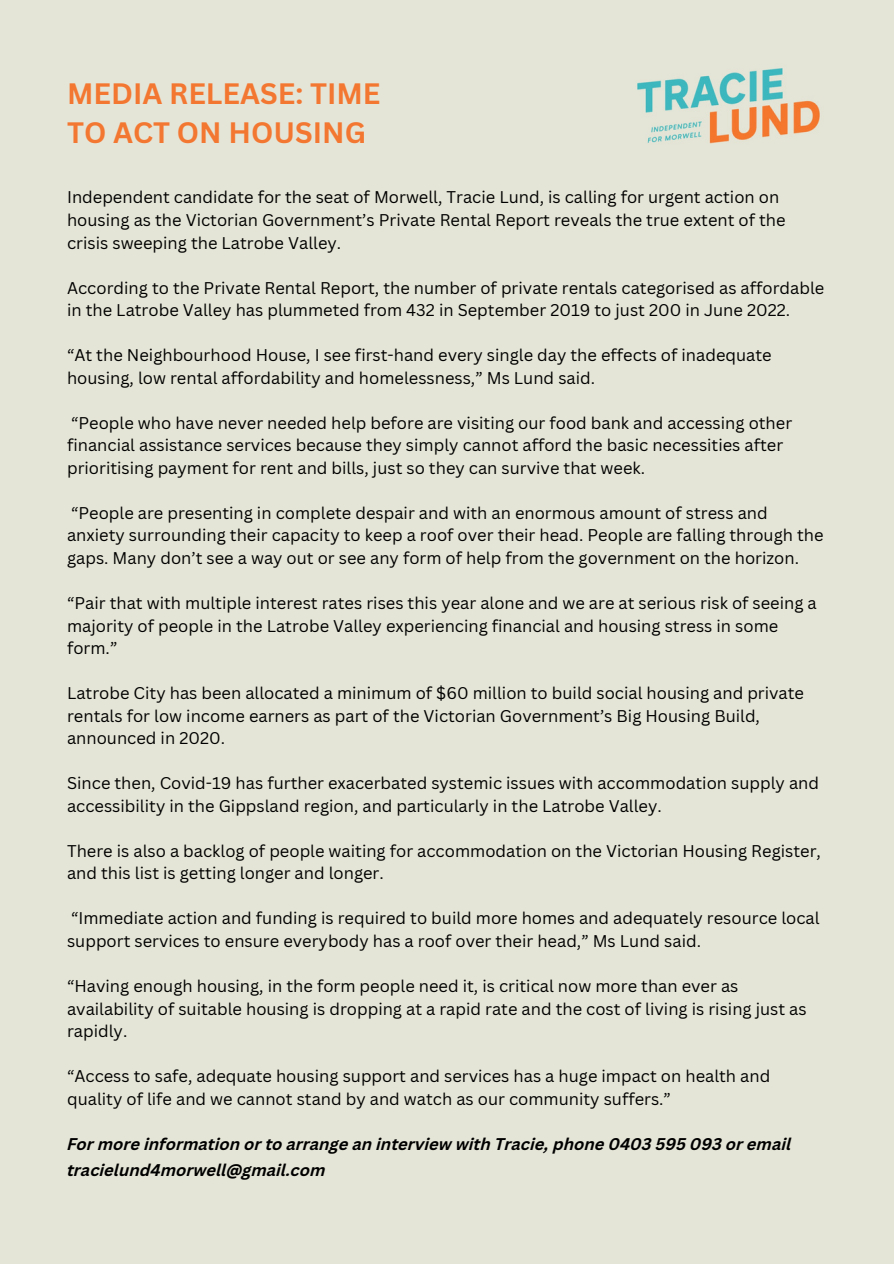
<style>
.page{position:relative;width:894px;height:1264px;background:#fff}
.page>*{position:absolute;margin:0;border:0;box-sizing:border-box;transform-origin:0 0}
.t1{font:700 28.65px/39.5px "Canva Sans";color:#f37731}
.t2{font:16.5px/22.5px "Canva Sans";color:#000}
.t3{font:italic 700 16.5px/26px "Canva Sans";color:#000}
</style>
<div class="page">
<div style="left:0;top:0;width:893px;height:1263px;background:#e5e5d7"></div>
<img style="left:637px;top:68px;width:183px;height:76px">
<h1 class="t1" style="left:67px;top:73px;width:315px">MEDIA RELEASE: TIME<br>TO ACT ON HOUSING</h1>
<p class="t2" style="left:67px;top:186px;width:720px">Independent candidate for the seat of Morwell, Tracie Lund, is calling for urgent action on housing as the Victorian Government’s Private Rental Report reveals the true extent of the crisis sweeping the Latrobe Valley.</p>
<p class="t2" style="left:67px;top:276px;width:758px">According to the Private Rental Report, the number of private rentals categorised as affordable in the Latrobe Valley has plummeted from 432 in September 2019 to just 200 in June 2022.</p>
<p class="t2" style="left:67px;top:343px;width:706px">“At the Neighbourhood House, I see first-hand every single day the effects of inadequate housing, low rental affordability and homelessness,” Ms Lund said.</p>
<p class="t2" style="left:67px;top:411px;width:726px">“People who have never needed help before are visiting our food bank and accessing other financial assistance services because they simply cannot afford the basic necessities after prioritising payment for rent and bills, just so they can survive that week.</p>
<p class="t2" style="left:67px;top:501px;width:757px">“People are presenting in complete despair and with an enormous amount of stress and anxiety surrounding their capacity to keep a roof over their head. People are falling through the gaps. Many don’t see a way out or see any form of help from the government on the horizon.</p>
<p class="t2" style="left:67px;top:591px;width:751px">“Pair that with multiple interest rates rises this year alone and we are at serious risk of seeing a majority of people in the Latrobe Valley experiencing financial and housing stress in some form.”</p>
<p class="t2" style="left:67px;top:681px;width:738px">Latrobe City has been allocated a minimum of $60 million to build social housing and private rentals for low income earners as part of the Victorian Government’s Big Housing Build, announced in 2020.</p>
<p class="t2" style="left:67px;top:771px;width:753px">Since then, Covid-19 has further exacerbated systemic issues with accommodation supply and accessibility in the Gippsland region, and particularly in the Latrobe Valley.</p>
<p class="t2" style="left:67px;top:839px;width:755px">There is also a backlog of people waiting for accommodation on the Victorian Housing Register, and this list is getting longer and longer.</p>
<p class="t2" style="left:67px;top:906px;width:753px">“Immediate action and funding is required to build more homes and adequately resource local support services to ensure everybody has a roof over their head,” Ms Lund said.</p>
<p class="t2" style="left:67px;top:974px;width:741px">“Having enough housing, in the form people need it, is critical now more than ever as availability of suitable housing is dropping at a rapid rate and the cost of living is rising just as rapidly.</p>
<p class="t2" style="left:67px;top:1064px;width:704px">“Access to safe, adequate housing support and services has a huge impact on health and quality of life and we cannot stand by and watch as our community suffers.”</p>
<p class="t3" style="left:67px;top:1132px;width:725px">For more information or to arrange an interview with Tracie, phone 0403 595 093 or email tracielund4morwell@gmail.com</p>
</div>
